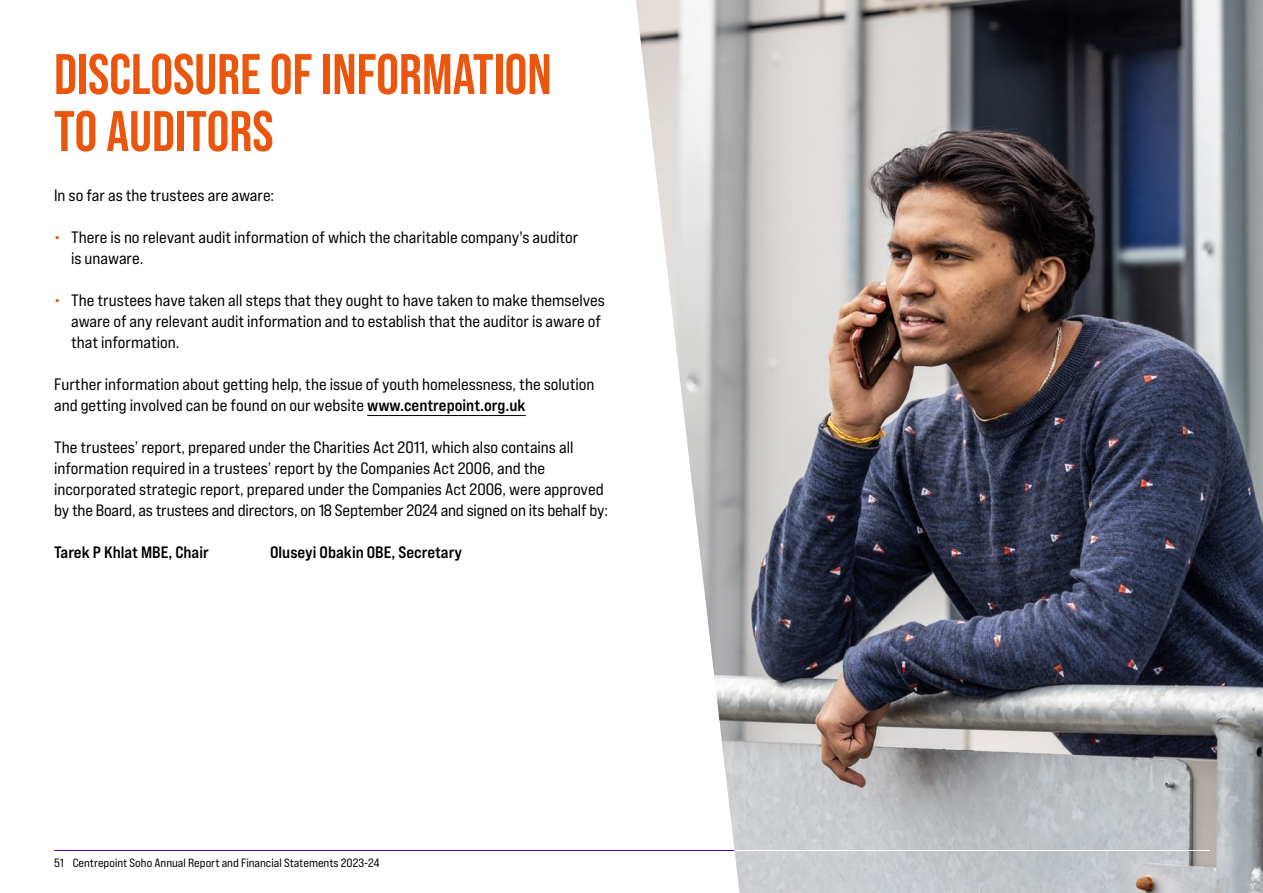
<style>
.page{position:relative;width:1263px;height:893px;background:#fff}
.page>*{position:absolute;margin:0;border:0;box-sizing:border-box;transform-origin:0 0}
.t1{font:700 57px/57px "Bebas Neue Pro";color:#ea560d}
.t2{font:16.5px/21px "Bebas Neue Pro Exp Rg";color:#000}
.t3{font:16.5px "Bebas Neue Pro Exp Bd";color:#000}
.t4{font:12px "Bebas Neue Pro Exp Rg";color:#000}
.s1{font-family:"Bebas Neue Pro Sm E Bd";font-size:18px;color:#ea560d}
.s2{font-family:"Bebas Neue Pro Exp Bd"}
</style>
<div class="page">
<img style="left:739px;top:0;width:524px;height:893px">
<svg style="left:636px;top:0;width:103px;height:888px"></svg>
<hr style="left:54px;top:850px;width:681px;height:1px;background:#409">
<hr style="left:735px;top:850px;width:475px;height:1px;background:#fff">
<hr style="left:367px;top:415px;width:159px;height:1px;background:#000">
<h1 class="t1" style="left:54px;top:45px;width:499px">DISCLOSURE OF INFORMATION<br>TO AUDITORS</h1>
<p class="t2" style="left:54px;top:184px;width:222px">In so far as the trustees are aware:</p>
<p class="t2" style="left:71px;top:226px;width:509px;text-indent:-17px"><span class="s1">•</span> There is no relevant audit information of which the charitable company's auditor is unaware.</p>
<p class="t2" style="left:71px;top:289px;width:535px;text-indent:-17px"><span class="s1">•</span> The trustees have taken all steps that they ought to have taken to make themselves aware of any relevant audit information and to establish that the auditor is aware of that information.</p>
<p class="t2" style="left:54px;top:373px;width:542px">Further information about getting help, the issue of youth homelessness, the solution and getting involved can be found on our website <span class="s2">www.centrepoint.org.uk</span></p>
<p class="t2" style="left:54px;top:436px;width:555px">The trustees’ report, prepared under the Charities Act 2011, which also contains all information required in a trustees’ report by the Companies Act 2006, and the incorporated strategic report, prepared under the Companies Act 2006, were approved by the Board, as trustees and directors, on 18 September 2024 and signed on its behalf by:</p>
<p class="t3" style="left:54px;top:542px;width:156px">Tarek P Khlat MBE, Chair</p>
<p class="t3" style="left:270px;top:542px;width:194px">Oluseyi Obakin OBE, Secretary</p>
<p class="t4" style="left:54px;top:856px;width:327px">51 Centrepoint Soho Annual Report and Financial Statements 2023-24</p>
</div>
